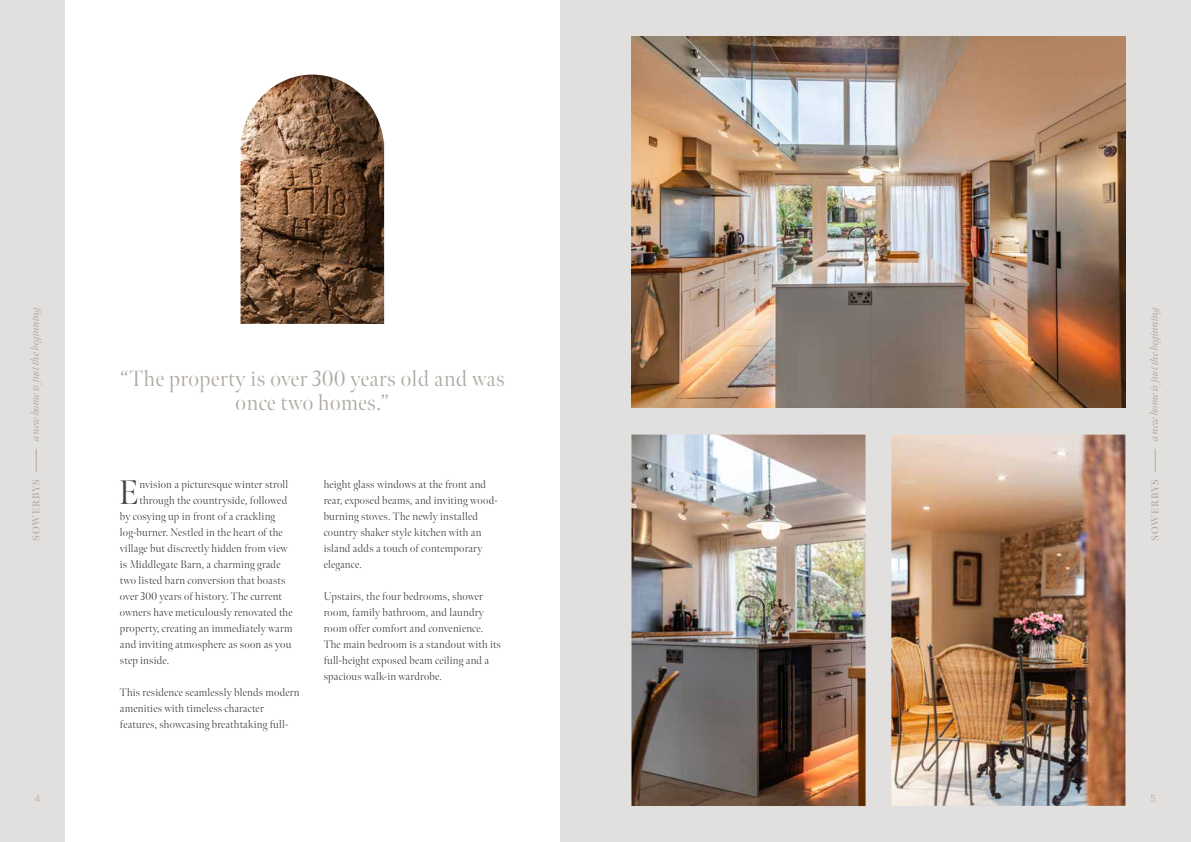
<style>
.page{position:relative;width:1191px;height:842px;background:#fff}
.page>*{position:absolute;margin:0;border:0;box-sizing:border-box;transform-origin:0 0}
.t1{font:300 34px "Meno Banner";color:#434141}
.t2{font:300 22px/24px "Meno Banner";letter-spacing:.025em;color:#ada8a0;text-align:center}
.t3{font:300 11px/16px "Meno Banner";letter-spacing:.02em;color:#434141}
.t4{font:italic 11px "Meno Banner";letter-spacing:-.01em;color:#ada8a0}
.t5{font:600 10px "Meno Banner";letter-spacing:.08em;color:#ada8a0}
.t6{font:300 10px "Quasimoda";color:#ada8a0}
</style>
<div class="page">
<div style="left:0;top:0;width:595px;height:842px;background:#e2e0df"></div>
<div style="left:595px;top:0;width:596px;height:842px;background:#e2e0df"></div>
<svg style="left:36px;top:449px;width:1px;height:22px"></svg>
<svg style="left:1155px;top:449px;width:1px;height:22px"></svg>
<div style="left:65px;top:0;width:494px;height:842px;background:#fff"></div>
<img style="left:240px;top:75px;width:144px;height:249px">
<img style="left:631px;top:36px;width:494px;height:371px">
<img style="left:891px;top:435px;width:234px;height:371px">
<img style="left:631px;top:435px;width:234px;height:371px">
<p class="t4" style="left:29px;top:441px;width:138px;rotate:-90deg">a new home is just the beginning</p>
<p class="t4" style="left:1147px;top:441px;width:138px;rotate:-90deg">a new home is just the beginning</p>
<h1 class="t1" style="left:119px;top:472px;width:21px">E</h1>
<p class="t3" style="left:139px;top:477px;width:150px">nvision a picturesque winter stroll</p>
<h2 class="t2" style="left:120px;top:367px;width:386px">“The property is over 300 years old and was once two homes.”</h2>
<p class="t5" style="left:30px;top:541px;width:63px;rotate:-90deg">SOWERBYS</p>
<p class="t5" style="left:1149px;top:541px;width:63px;rotate:-90deg">SOWERBYS</p>
<p class="t3" style="left:324px;top:477px;width:175px">height glass windows at the front and rear, exposed beams, and inviting wood&shy;burning stoves. The newly installed country shaker style kitchen with an island adds a touch of contemporary elegance.</p>
<p class="t3" style="left:324px;top:589px;width:179px">Upstairs, the four bedrooms, shower room, family bathroom, and laundry room offer comfort and convenience.<br>The main bedroom is a standout with its full-height exposed beam ceiling and a spacious walk-in wardrobe.</p>
<p class="t3" style="left:139px;top:493px;width:149px">through the countryside, followed</p>
<p class="t3" style="left:120px;top:509px;width:157px">by cosying up in front of a crackling</p>
<p class="t3" style="left:120px;top:525px;width:164px">log-burner. Nestled in the heart of the</p>
<p class="t3" style="left:120px;top:541px;width:169px">village but discreetly hidden from view</p>
<p class="t3" style="left:120px;top:557px;width:162px">is Middlegate Barn, a charming grade</p>
<p class="t3" style="left:120px;top:573px;width:167px">two listed barn conversion that boasts</p>
<p class="t3" style="left:120px;top:589px;width:164px">over 300 years of history. The current</p>
<p class="t3" style="left:120px;top:605px;width:174px">owners have meticulously renovated the</p>
<p class="t3" style="left:120px;top:621px;width:174px">property, creating an immediately warm</p>
<p class="t3" style="left:120px;top:637px;width:173px">and inviting atmosphere as soon as you</p>
<p class="t3" style="left:120px;top:653px;width:51px">step inside.</p>
<p class="t3" style="left:120px;top:685px;width:181px">This residence seamlessly blends modern amenities with timeless character features, showcasing breathtaking full-</p>
<p class="t6" style="left:35px;top:791px;width:7px">4</p>
<p class="t6" style="left:1150px;top:791px;width:7px">5</p>
</div>
